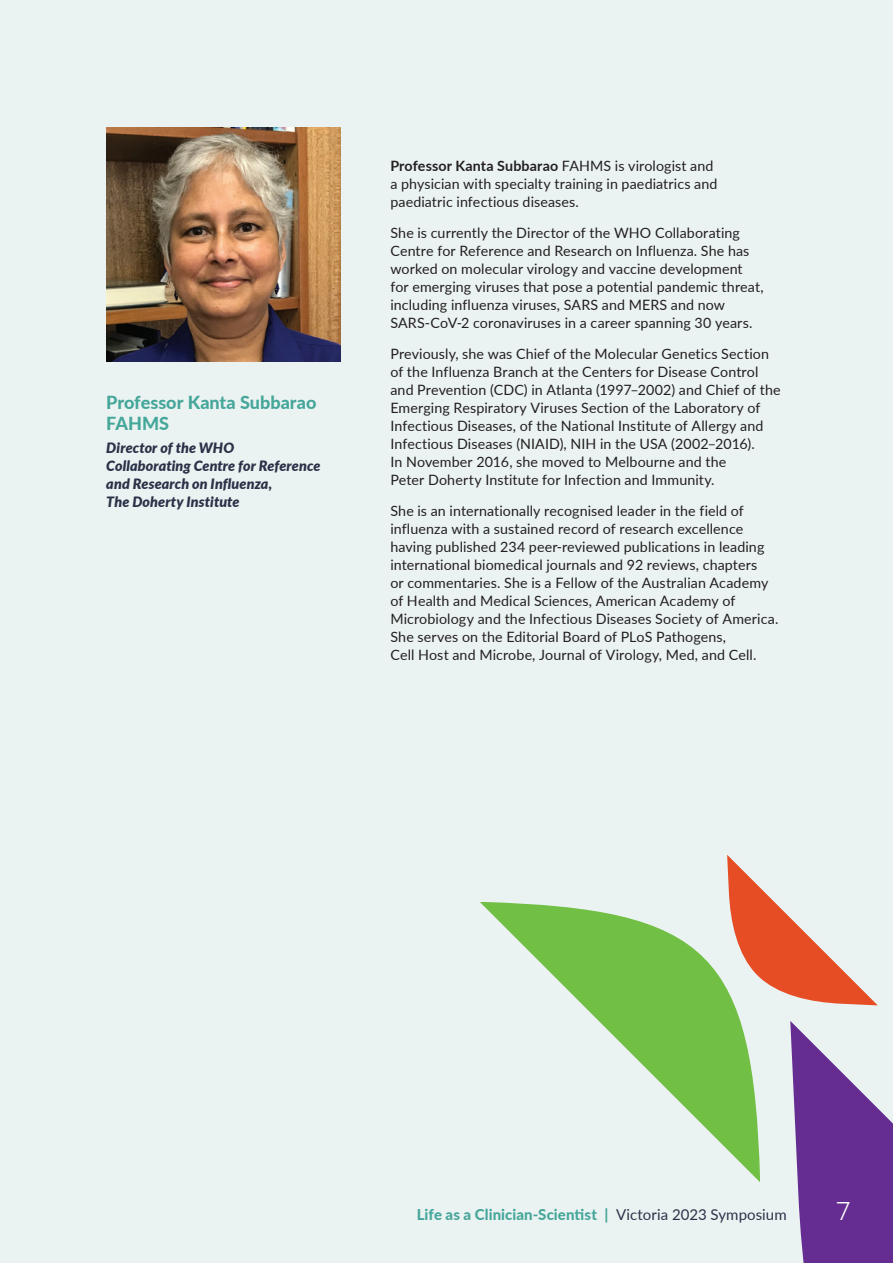
<style>
.page{position:relative;width:893px;height:1263px;background:#ebf3f2}
.page>*{position:absolute;margin:0;border:0;box-sizing:border-box;transform-origin:0 0}
.t1{font:300 24px "Ofelia Text";color:#fff}
.t2{font:900 18px/21.6px "Lato";color:#45a69a}
.t3{font:900 15px "Lato";letter-spacing:.005em;color:#45a69a}
.t4{font:14.25px/18px "Lato";letter-spacing:.01em;color:#231f20}
.t5{font:italic 900 14.25px/18px "Lato";letter-spacing:.005em;color:#2a3248}
.s1{font-weight:700}
.s2{font-weight:400;color:#2a3248}
</style>
<div class="page">
<img style="left:106px;top:128px;width:234px;height:233px">
<svg style="left:727px;top:855px;width:151px;height:150px"></svg>
<svg style="left:790px;top:1021px;width:103px;height:242px"></svg>
<svg style="left:480px;top:902px;width:280px;height:280px"></svg>
<p class="t2" style="left:106px;top:391px;width:212px">Professor Kanta Subbarao<br>FAHMS</p>
<p class="t5" style="left:106px;top:438px;width:216px">Director of the WHO<br>Collaborating Centre for Reference and Research on Influenza,<br>The Doherty Institute</p>
<p class="t4" style="left:390px;top:157px;width:329px"><span class="s1">Professor Kanta Subbarao</span> FAHMS is virologist and a physician with specialty training in paediatrics and paediatric infectious diseases.</p>
<p class="t4" style="left:390px;top:223px;width:375px">She is currently the Director of the WHO Collaborating Centre for Reference and Research on Influenza. She has worked on molecular virology and vaccine development for emerging viruses that pose a potential pandemic threat, including influenza viruses, SARS and MERS and now SARS-CoV-2 coronaviruses in a career spanning 30 years.</p>
<p class="t4" style="left:390px;top:344px;width:392px">Previously, she was Chief of the Molecular Genetics Section of the Influenza Branch at the Centers for Disease Control and Prevention (CDC) in Atlanta (1997–2002) and Chief of the Emerging Respiratory Viruses Section of the Laboratory of Infectious Diseases, of the National Institute of Allergy and Infectious Diseases (NIAID), NIH in the USA (2002–2016).<br>In November 2016, she moved to Melbourne and the<br>Peter Doherty Institute for Infection and Immunity.</p>
<p class="t4" style="left:390px;top:501px;width:390px">She is an internationally recognised leader in the field of influenza with a sustained record of research excellence having published 234 peer-reviewed publications in leading international biomedical journals and 92 reviews, chapters<br>or commentaries. She is a Fellow of the Australian Academy of Health and Medical Sciences, American Academy of Microbiology and the Infectious Diseases Society of America.<br>She serves on the Editorial Board of PLoS Pathogens,<br>Cell Host and Microbe, Journal of Virology, Med, and Cell.</p>
<p class="t3" style="left:417px;top:1204px;width:371px">Life as a Clinician-Scientist | <span class="s2">Victoria 2023 Symposium</span></p>
<h1 class="t1" style="left:837px;top:1193px;width:15px">7</h1>
</div>
